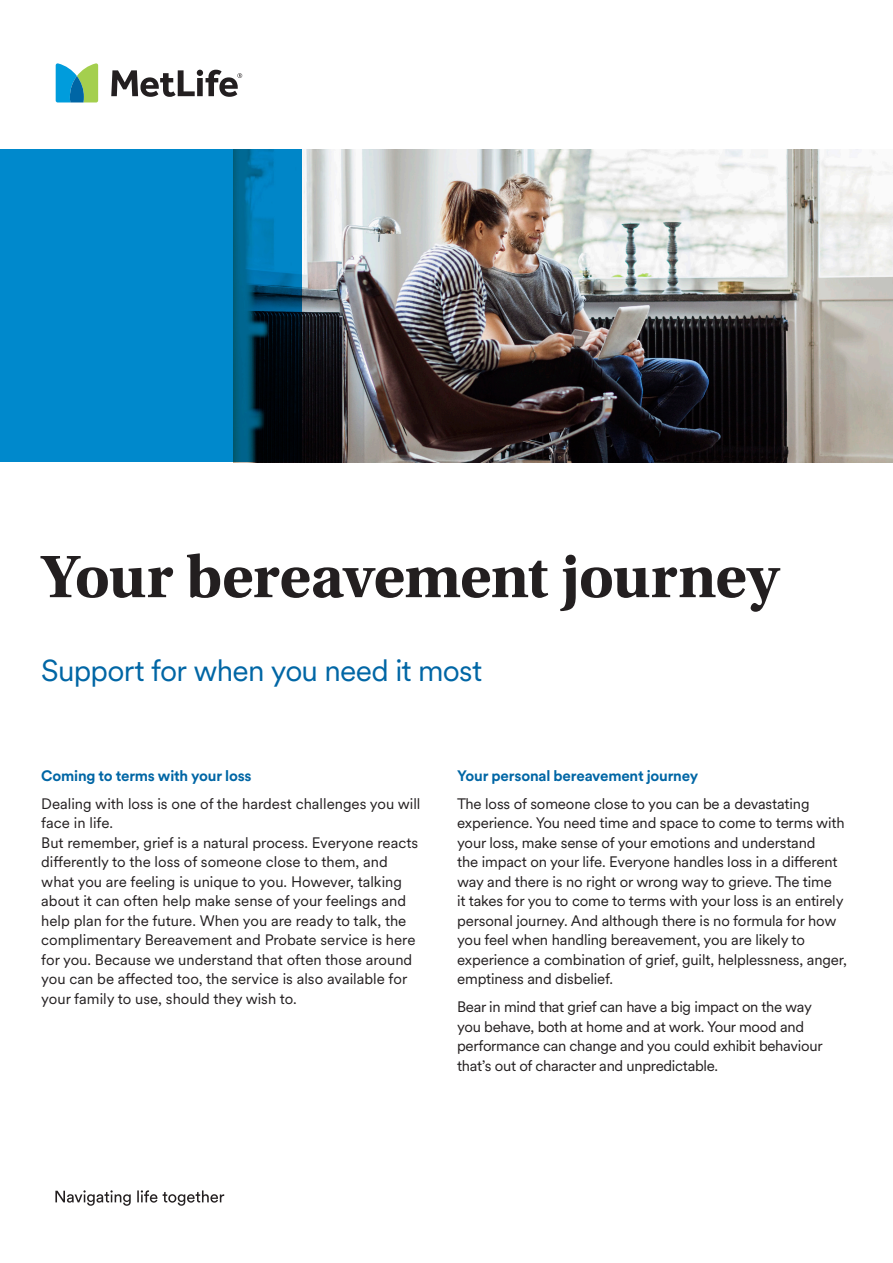
<style>
.page{position:relative;width:893px;height:1263px;background:#fff}
.page>*{position:absolute;margin:0;border:0;box-sizing:border-box;transform-origin:0 0}
.t1{font:700 63px "Utopia Std";letter-spacing:-.015em;color:#231f20}
.t2{font:30px "Met Life Circular";letter-spacing:-.025em;color:#0066a5}
.t3{font:15px/19.5px "Met Life Circular";letter-spacing:-.01em;color:#231f20}
.t4{font:700 15px "Met Life Circular";letter-spacing:-.015em;color:#0066a5}
</style>
<div class="page">
<svg style="left:56px;top:63px;width:42px;height:39px;background:#5ab1a4"></svg>
<svg style="left:111px;top:70px;width:131px;height:27px"></svg>
<svg style="left:55px;top:1190px;width:169px;height:16px"></svg>
<div style="left:0;top:149px;width:302px;height:313px;background:#0089cc"></div>
<img style="left:234px;top:149px;width:659px;height:313px">
<p class="t1" style="left:41px;top:540px;width:739px">Your bereavement journey</p>
<p class="t2" style="left:41px;top:651px;width:443px">Support for when you need it most</p>
<p class="t4" style="left:41px;top:765px;width:212px">Coming to terms with your loss</p>
<p class="t3" style="left:41px;top:793px;width:381px">Dealing with loss is one of the hardest challenges you will face in life.<br>But remember, grief is a natural process. Everyone reacts differently to the loss of someone close to them, and what you are feeling is unique to you. However, talking about it can often help make sense of your feelings and help plan for the future. When you are ready to talk, the complimentary Bereavement and Probate service is here for you. Because we understand that often those around you can be affected too, the service is also available for your family to use, should they wish to.</p>
<p class="t4" style="left:457px;top:765px;width:242px">Your personal bereavement journey</p>
<p class="t3" style="left:457px;top:793px;width:391px">The loss of someone close to you can be a devastating experience. You need time and space to come to terms with your loss, make sense of your emotions and understand<br>the impact on your life. Everyone handles loss in a different way and there is no right or wrong way to grieve. The time<br>it takes for you to come to terms with your loss is an entirely personal journey. And although there is no formula for how you feel when handling bereavement, you are likely to experience a combination of grief, guilt, helplessness, anger, emptiness and disbelief.</p>
<p class="t3" style="left:457px;top:996px;width:367px">Bear in mind that grief can have a big impact on the way you behave, both at home and at work. Your mood and performance can change and you could exhibit behaviour that’s out of character and unpredictable.</p>
</div>
